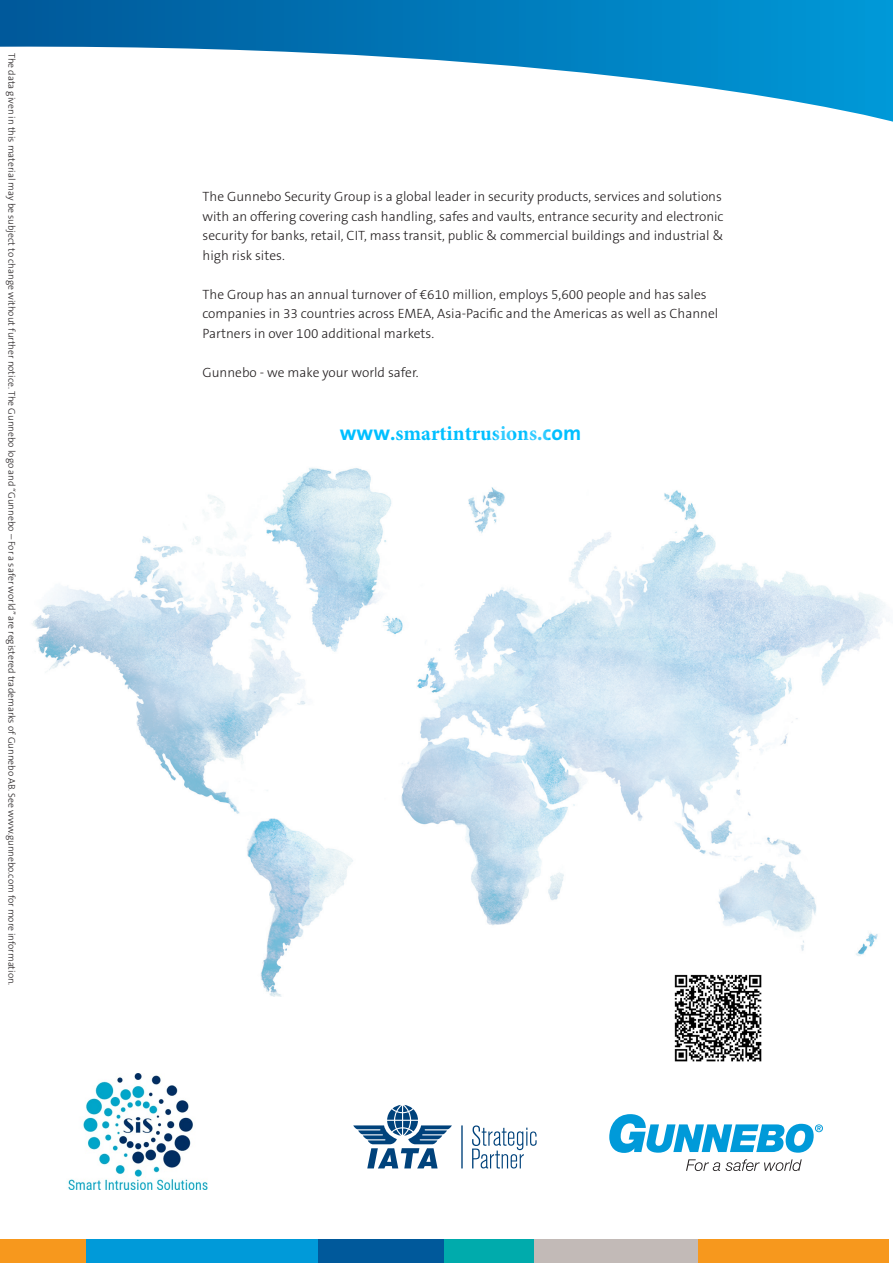
<style>
.page{position:relative;width:893px;height:1263px;background:#fff}
.page>*{position:absolute;margin:0;border:0;box-sizing:border-box;transform-origin:0 0}
.Bread_after_heading{font:700 21px "Minion Pro";color:#00bfff}
.Bread{font:300 13.5px/19.5px "The Sans B3";color:#231f20;text-align:justify}
.t1{font:300 9.75px "The Sans B3";color:#231f20}
.s1{font-family:"The Sans B7"}
</style>
<div class="page">
<img style="left:32px;top:467px;width:853px;height:530px">
<svg style="left:0;top:0;width:893px;height:122px"></svg>
<div style="left:0;top:1239px;width:86px;height:24px;background:#f7981d"></div>
<div style="left:86px;top:1239px;width:233px;height:24px;background:#009ad9"></div>
<div style="left:319px;top:1239px;width:126px;height:24px;background:#00599b"></div>
<div style="left:445px;top:1239px;width:91px;height:24px;background:#00abac"></div>
<div style="left:534px;top:1239px;width:165px;height:24px;background:#c2bab7"></div>
<div style="left:699px;top:1239px;width:190px;height:24px;background:#f7981d"></div>
<svg style="left:686px;top:1159px;width:116px;height:12px"></svg>
<svg style="left:609px;top:1114px;width:214px;height:39px"></svg>
<img style="left:674px;top:975px;width:88px;height:87px">
<svg style="left:353px;top:1105px;width:184px;height:63px"></svg>
<img style="left:68px;top:1073px;width:140px;height:116px">
<p class="t1" style="left:17px;top:53px;width:934px;rotate:90deg">The data given in this material may be subject to change without further notice. The Gunnebo logo and “Gunnebo – For a safer world” are registered trademarks of Gunnebo AB. See www.gunnebo.com for more information.</p>
<p class="Bread" style="left:202px;top:188px;width:523px">The Gunnebo Security Group is a global leader in security products, services and solutions with an offering covering cash handling, safes and vaults, entrance security and electronic security for banks, retail, CIT, mass transit, public &amp; commercial buildings and industrial &amp; high risk sites.</p>
<p class="Bread" style="left:202px;top:285px;width:517px;text-align:left">The Group has an annual turnover of €610 million, employs 5,600 people and has sales companies in 33 countries across EMEA, Asia-Pacific and the Americas as well as Channel<br>Partners in over 100 additional markets.</p>
<p class="Bread" style="left:202px;top:363px;width:218px">Gunnebo - we make your world safer.</p>
<p class="Bread_after_heading" style="left:340px;top:418px;width:243px"><span class="s1">www.</span>smartintrusions<span class="s1">.com</span></p>
</div>
